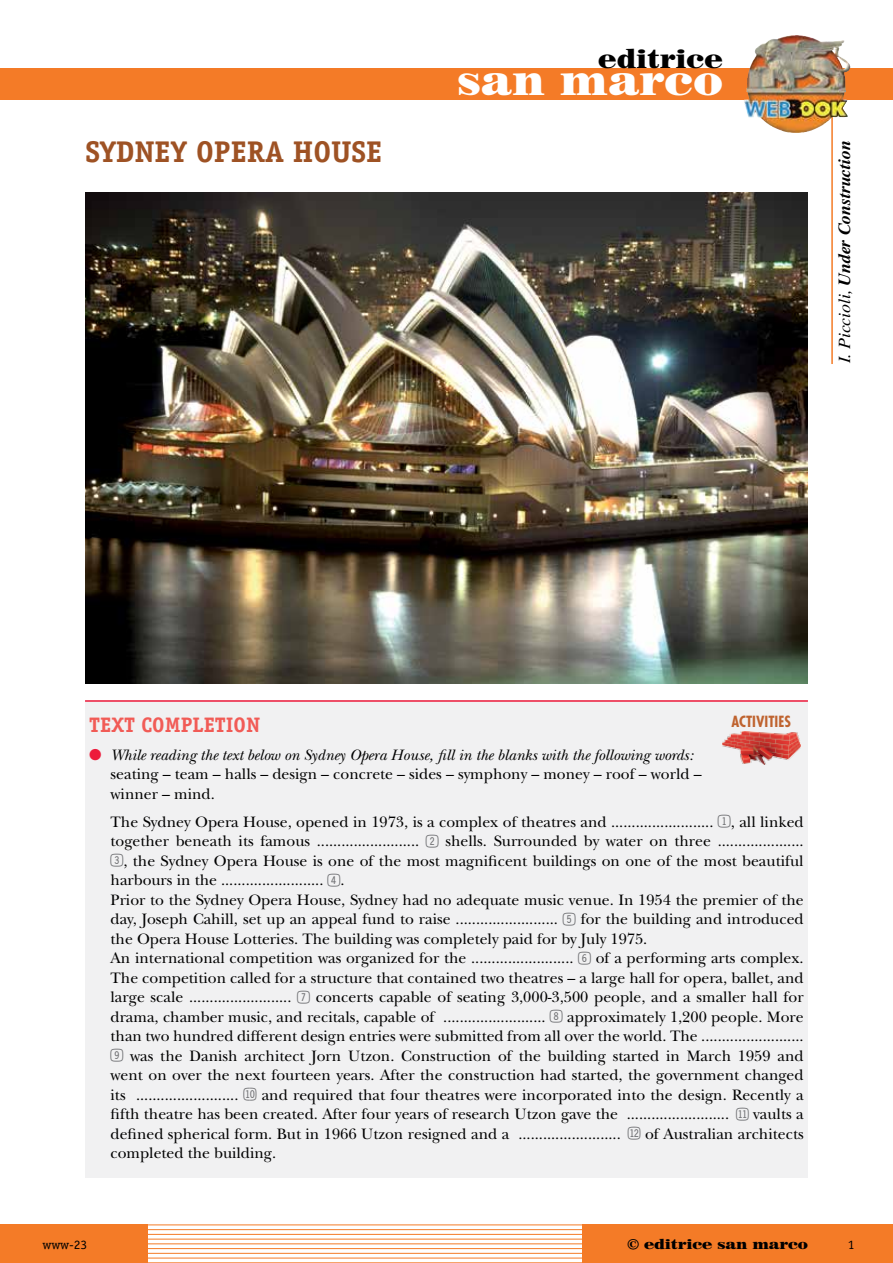
<style>
.page{position:relative;width:893px;height:1263px;background:#fff}
.page>*{position:absolute;margin:0;border:0;box-sizing:border-box;transform-origin:0 0}
.t1{font:900 43.5px "Century 725 BT";color:#fff}
._001_tit__sottoparag{font:700 30px "Officina Serif Std";color:#9e5224}
.t2{font:900 27px "Century 725 BT";color:#000}
._006_att__tipo___fil{font:700 21px "Officina Serif Std";color:#f15b56}
.t3{font:italic 700 17.1px "Times LT Std";letter-spacing:-.01em;color:#000;scale:1.05 1}
._006_att__risposta_c{font:15.75px/19.5px "New Baskerville Std";color:#000;text-align:justify}
._006_att__domanda{font:italic 15.75px/19.5px "New Baskerville Std";color:#000}
.t4{font:700 condensed 15px "Futura Std";color:#bf632f}
.t5{font:900 14.25px "Century 725 BT";letter-spacing:-.01em;color:#000;scale:1.05 1}
.t6{font:12.9px "Officina Serif Std";color:#000;scale:1.05 1}
.s1{font-weight:400}
.s2{color:#ed1a3b}
.s3{font-style:normal}
.s4{font-family:"Double Digits Super Square";font-size:16.5px;color:#6d6e71}
</style>
<div class="page">
<div style="left:0;top:1225px;width:147px;height:38px;background:#f47b27"></div>
<div style="left:583px;top:1225px;width:310px;height:38px;background:#f47b27"></div>
<hr style="left:145px;top:1224px;width:442px;height:1px;background:#f47b27">
<hr style="left:145px;top:1229px;width:442px;height:1px;background:#f47b27">
<hr style="left:145px;top:1234px;width:442px;height:1px;background:#f47b27">
<hr style="left:145px;top:1239px;width:442px;height:1px;background:#f47b27">
<hr style="left:145px;top:1243px;width:442px;height:1px;background:#f47b27">
<hr style="left:145px;top:1248px;width:442px;height:1px;background:#f47b27">
<hr style="left:145px;top:1253px;width:442px;height:1px;background:#f47b27">
<hr style="left:145px;top:1258px;width:442px;height:1px;background:#f47b27">
<hr style="left:145px;top:1262px;width:442px;height:1px;background:#f47b27">
<hr style="left:831px;top:113px;width:2px;height:251px;background:#f47b27">
<div style="left:0;top:68px;width:893px;height:32px;background:#f47b27"></div>
<img style="left:744px;top:35px;width:55px;height:98px">
<div style="left:85px;top:700px;width:723px;height:478px;background:#f1f1f2"></div>
<hr style="left:85px;top:700px;width:723px;height:2px;background:#ed1a3b">
<img style="left:722px;top:731px;width:78px;height:33px">
<img style="left:85px;top:193px;width:723px;height:490px">
<h3 class="t2" style="left:598px;top:42px;width:126px">editrice</h3>
<p class="_001_tit__sottoparag" style="left:85px;top:133px;width:299px">SYDNEY OPERA HOUSE</p>
<h1 class="t1" style="left:456px;top:53px;width:268px">san marco</h1>
<p class="t3" style="left:834px;top:363px;width:214px;rotate:-90deg"><span class="s1">I. Piccioli,</span> Under Construction</p>
<p class="t4" style="left:731px;top:712px;width:61px">ACTIVITIES</p>
<p class="_006_att__tipo___fil" style="left:89px;top:711px;width:172px">TEXT COMPLETION</p>
<p class="_006_att__domanda" style="left:111px;top:745px;width:592px;text-indent:-21px"><span class="s2">●</span> While reading the text below on Sydney Opera House, fill in the blanks with the following words: <span class="s3">seating – team – halls – design – concrete – sides – symphony – money – roof – world – winner – mind.</span></p>
<p class="_006_att__risposta_c" style="left:111px;top:812px;width:695px">The Sydney Opera House, opened in 1973, is a complex of theatres and ......................... <span class="s4">1</span>, all linked together beneath its famous ......................... <span class="s4">2</span> shells. Surrounded by water on three .....................<br><span class="s4">3</span>, the Sydney Opera House is one of the most magnificent buildings on one of the most beautiful harbours in the ......................... <span class="s4">4</span>.</p>
<p class="_006_att__risposta_c" style="left:111px;top:890px;width:695px">Prior to the Sydney Opera House, Sydney had no adequate music venue. In 1954 the premier of the day, Joseph Cahill, set up an appeal fund to raise ......................... <span class="s4">5</span> for the building and introduced the Opera House Lotteries. The building was completely paid for by July 1975.</p>
<p class="_006_att__risposta_c" style="left:111px;top:948px;width:695px">An international competition was organized for the ......................... <span class="s4">6</span> of a performing arts complex.<br>The competition called for a structure that contained two theatres – a large hall for opera, ballet, and large scale ......................... <span class="s4">7</span> concerts capable of seating 3,000-3,500 people, and a smaller hall for drama, chamber music, and recitals, capable of ......................... <span class="s4">8</span> approximately 1,200 people. More than two hundred different design entries were submitted from all over the world. The .........................<br><span class="s4">9</span> was the Danish architect Jorn Utzon. Construction of the building started in March 1959 and went on over the next fourteen years. After the construction had started, the government changed its ......................... <span class="s4">bl</span> and required that four theatres were incorporated into the design. Recently a fifth theatre has been created. After four years of research Utzon gave the ......................... <span class="s4">bm</span> vaults a defined spherical form. But in 1966 Utzon resigned and a ......................... <span class="s4">bn</span> of Australian architects completed the building.</p>
<p class="t5" style="left:627px;top:1235px;width:174px">© editrice san marco</p>
<p class="t6" style="left:43px;top:1237px;width:44px">www-23</p>
<p class="t6" style="left:848px;top:1237px;width:8px">1</p>
</div>
